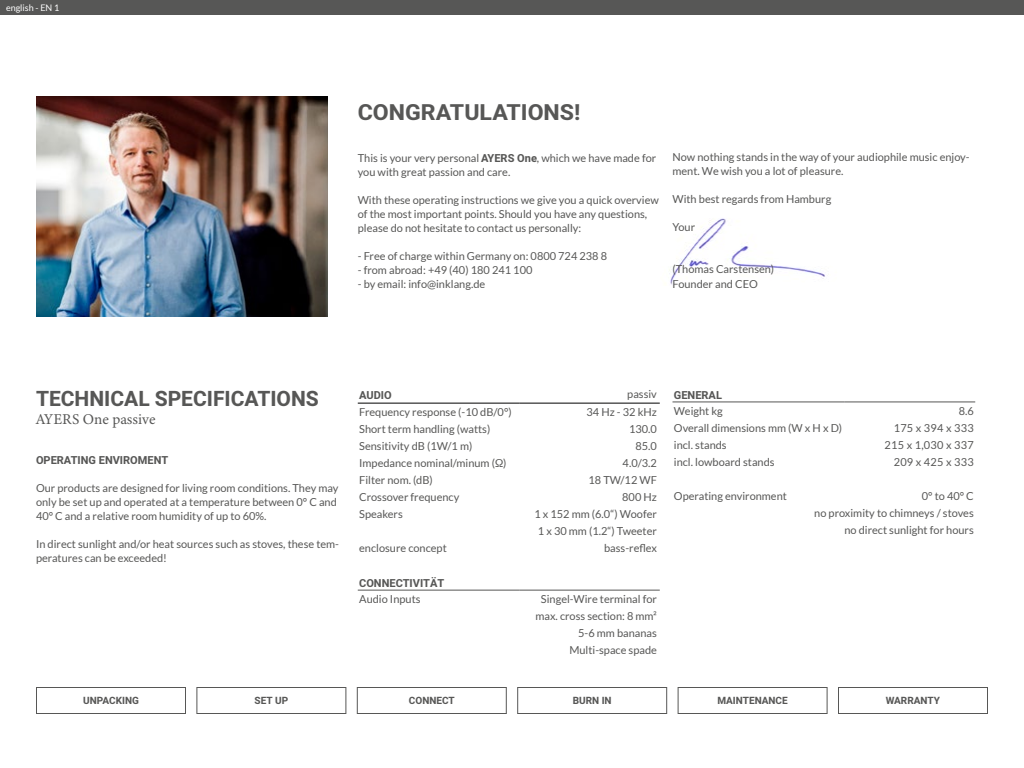
<style>
.page{position:relative;width:1024px;height:768px;background:#fff}
.page>*{position:absolute;margin:0;border:0;box-sizing:border-box;transform-origin:0 0}
.t1{font:700 22px "Heebo";color:#575756;scale:1.05 1}
.t2{font:700 21px "Heebo";color:#575756}
.t3{font:15px "Minion Variable Concept";color:#575756}
.t4{font:11px/14px "Lato";color:#575756}
.t5{font:700 11px "Heebo";color:#575756}
.t6{font:11px "Lato";letter-spacing:.02em;color:#575756}
.t7{font:700 10px "Heebo";color:#575756}
.t8{font:9px "Lato";color:#fff}
.s1{font-family:"Heebo";font-weight:700}
</style>
<div class="page">
<img style="left:669px;top:218px;width:156px;height:67px">
<img style="left:36px;top:96px;width:292px;height:220px">
<div style="left:357px;top:687px;width:150px;height:27px;border:1px solid #575756"></div>
<div style="left:517px;top:687px;width:150px;height:27px;border:1px solid #575756"></div>
<div style="left:678px;top:687px;width:150px;height:27px;border:1px solid #575756"></div>
<div style="left:838px;top:687px;width:150px;height:27px;border:1px solid #575756"></div>
<div style="left:36px;top:687px;width:150px;height:27px;border:1px solid #575756"></div>
<div style="left:196px;top:687px;width:150px;height:27px;border:1px solid #575756"></div>
<div style="left:0;top:0;width:1024px;height:15px;background:#575756"></div>
<hr style="left:358px;top:403px;width:162px;height:1px;background:#000">
<hr style="left:520px;top:403px;width:140px;height:1px;background:#000">
<hr style="left:358px;top:590px;width:162px;height:1px;background:#575756">
<hr style="left:520px;top:590px;width:140px;height:1px;background:#575756">
<hr style="left:673px;top:402px;width:171px;height:1px;background:#575756">
<hr style="left:844px;top:402px;width:131px;height:1px;background:#575756">
<p class="t8" style="left:6px;top:3px;width:55px">english - EN 1</p>
<h1 class="t1" style="left:358px;top:97px;width:214px">CONGRATULATIONS!</h1>
<p class="t4" style="left:358px;top:151px;width:300px">This is your very personal <span class="s1">AYERS One</span>, which we have made for you with great passion and care.</p>
<p class="t4" style="left:358px;top:193px;width:303px">With these operating instructions we give you a quick overview of the most important points. Should you have any questions, please do not hesitate to contact us personally:</p>
<p class="t4" style="left:358px;top:249px;width:251px">- Free of charge within Germany on: 0800 724 238 8</p>
<p class="t4" style="left:358px;top:263px;width:176px">- from abroad: +49 (40) 180 241 100</p>
<p class="t4" style="left:358px;top:277px;width:129px">- by email: info@inklang.de</p>
<p class="t4" style="left:673px;top:150px;width:299px">Now nothing stands in the way of your audiophile music enjoy&shy;ment. We wish you a lot of pleasure.</p>
<p class="t4" style="left:673px;top:192px;width:160px">With best regards from Hamburg</p>
<p class="t4" style="left:673px;top:220px;width:24px">Your</p>
<p class="t4" style="left:673px;top:262px;width:103px;line-height:14.4px">(Thomas Carstensen)<br>Founder and CEO</p>
<h2 class="t2" style="left:36px;top:384px;width:284px">TECHNICAL SPECIFICATIONS</h2>
<h3 class="t3" style="left:36px;top:409px;width:121px">AYERS One passive</h3>
<p class="t5" style="left:36px;top:452px;width:134px">OPERATING ENVIROMENT</p>
<p class="t4" style="left:36px;top:481px;width:304px">Our products are designed for living room conditions. They may only be set up and operated at a temperature between 0° C and<br>40° C and a relative room humidity of up to 60%.</p>
<p class="t4" style="left:36px;top:537px;width:305px">In direct sunlight and/or heat sources such as stoves, these tem&shy;peratures can be exceeded!</p>
<p class="t5" style="left:359px;top:388px;width:34px">AUDIO</p>
<p class="t4" style="left:627px;top:387px;width:31px">passiv</p>
<p class="t4" style="left:359px;top:405px;width:154px">Frequency response (-10 dB/0°)</p>
<p class="t4" style="left:587px;top:405px;width:72px">34 Hz - 32 kHz</p>
<p class="t4" style="left:359px;top:422px;width:133px">Short term handling (watts)</p>
<p class="t4" style="left:629px;top:422px;width:29px">130.0</p>
<p class="t4" style="left:359px;top:439px;width:115px">Sensitivity dB (1W/1 m)</p>
<p class="t4" style="left:635px;top:439px;width:23px">85.0</p>
<p class="t4" style="left:359px;top:456px;width:149px">Impedance nominal/minum (Ω)</p>
<p class="t4" style="left:623px;top:456px;width:36px">4.0/3.2</p>
<p class="t4" style="left:359px;top:473px;width:75px">Filter nom. (dB)</p>
<p class="t4" style="left:588px;top:473px;width:70px">18 TW/12 WF</p>
<p class="t4" style="left:359px;top:490px;width:102px">Crossover frequency</p>
<p class="t4" style="left:622px;top:490px;width:36px">800 Hz</p>
<p class="t4" style="left:359px;top:507px;width:45px">Speakers</p>
<p class="t4" style="left:534px;top:505px;width:124px;line-height:17px;text-align:center">1 x 152 mm (6.0“) Woofer<br>1 x 30 mm (1.2“) Tweeter</p>
<p class="t4" style="left:359px;top:541px;width:89px">enclosure concept</p>
<p class="t4" style="left:604px;top:541px;width:54px">bass-reflex</p>
<p class="t5" style="left:359px;top:576px;width:87px">CONNECTIVITÄT</p>
<p class="t4" style="left:359px;top:592px;width:63px">Audio Inputs</p>
<p class="t4" style="left:535px;top:590px;width:123px;line-height:17px;text-align:right">Singel-Wire terminal for max. cross section: 8 mm²<br>5-6 mm bananas<br>Multi-space spade</p>
<p class="t5" style="left:674px;top:388px;width:50px">GENERAL</p>
<p class="t4" style="left:674px;top:404px;width:50px">Weight kg</p>
<p class="t4" style="left:959px;top:404px;width:17px">8.6</p>
<p class="t4" style="left:674px;top:421px;width:170px">Overall dimensions mm (W x H x D)</p>
<p class="t6" style="left:894px;top:422px;width:82px">175 x 394 x 333</p>
<p class="t4" style="left:674px;top:438px;width:54px">incl. stands</p>
<p class="t6" style="left:885px;top:439px;width:91px">215 x 1,030 x 337</p>
<p class="t4" style="left:674px;top:455px;width:102px">incl. lowboard stands</p>
<p class="t6" style="left:894px;top:456px;width:82px">209 x 425 x 333</p>
<p class="t4" style="left:674px;top:489px;width:115px">Operating environment</p>
<p class="t4" style="left:814px;top:487px;width:161px;line-height:17px;text-align:right">0° to 40° C<br>no proximity to chimneys / stoves no direct sunlight for hours</p>
<p class="t7" style="left:83px;top:694px;width:57px">UNPACKING</p>
<p class="t7" style="left:255px;top:694px;width:35px">SET UP</p>
<p class="t7" style="left:409px;top:694px;width:47px">CONNECT</p>
<p class="t7" style="left:573px;top:694px;width:40px">BURN IN</p>
<p class="t7" style="left:717px;top:694px;width:72px">MAINTENANCE</p>
<p class="t7" style="left:886px;top:694px;width:56px">WARRANTY</p>
</div>
